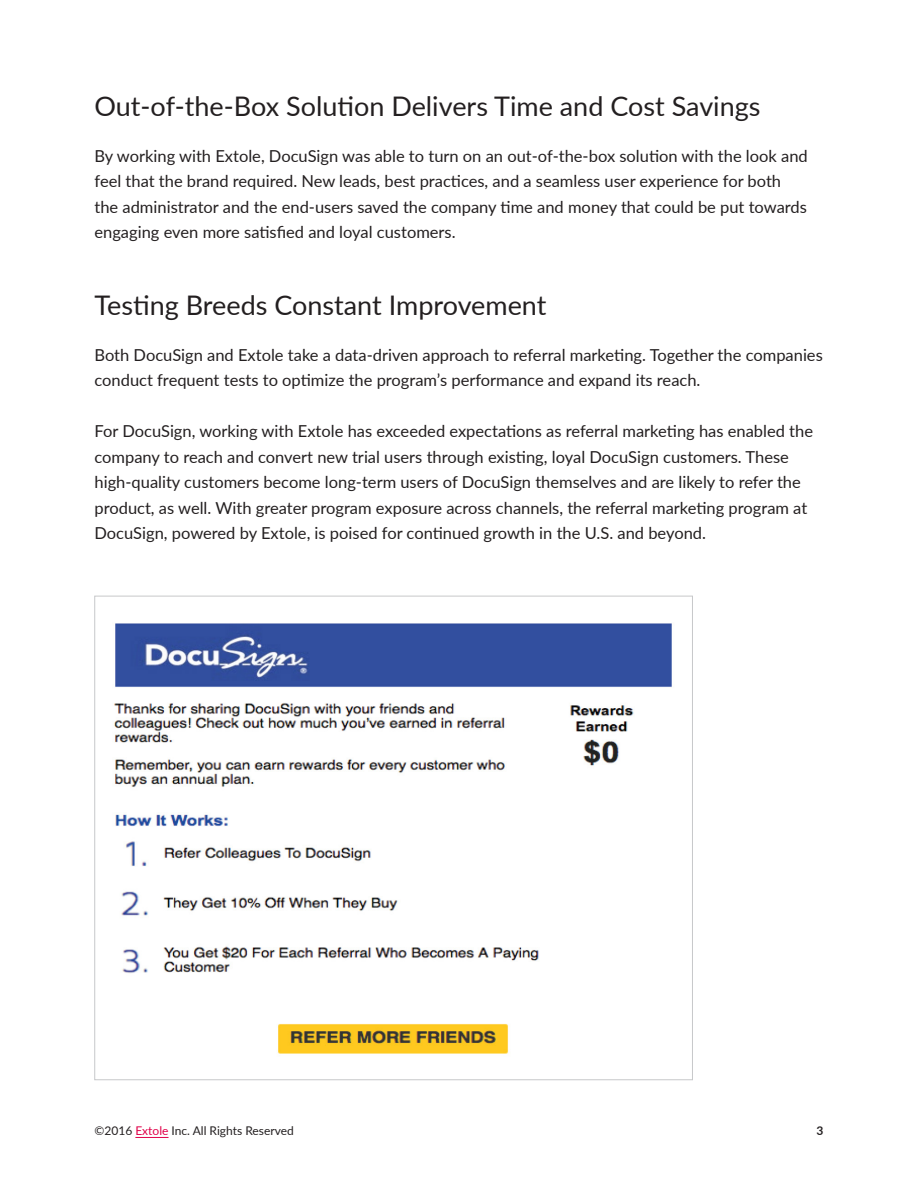
<style>
.page{position:relative;width:918px;height:1188px;background:#fff}
.page>*{position:absolute;margin:0;border:0;box-sizing:border-box;transform-origin:0 0}
.Headline_2{font:27px "Lato";color:#231f20}
.Body{font:16.5px/25.5px "Lato";color:#231f20}
.t1{font:12px "Lato";color:#231f20}
.t2{font:700 12px "Lato";color:#231f20}
.s1{color:#e00049}
</style>
<div class="page">
<hr style="left:135px;top:1137px;width:34px;height:1px;background:#e00049">
<img style="left:114px;top:623px;width:558px;height:431px">
<p class="Headline_2" style="left:94px;top:87px;width:668px">Out-of-the-Box Solution Delivers Time and Cost Savings</p>
<p class="Body" style="left:94px;top:143px;width:715px">By working with Extole, DocuSign was able to turn on an out-of-the-box solution with the look and feel that the brand required. New leads, best practices, and a seamless user experience for both the administrator and the end-users saved the company time and money that could be put towards engaging even more satisfied and loyal customers.</p>
<p class="Headline_2" style="left:94px;top:286px;width:454px">Testing Breeds Constant Improvement</p>
<p class="Body" style="left:94px;top:341px;width:730px">Both DocuSign and Extole take a data-driven approach to referral marketing. Together the companies conduct frequent tests to optimize the program’s performance and expand its reach.</p>
<p class="Body" style="left:94px;top:418px;width:720px">For DocuSign, working with Extole has exceeded expectations as referral marketing has enabled the company to reach and convert new trial users through existing, loyal DocuSign customers. These high-quality customers become long-term users of DocuSign themselves and are likely to refer the product, as well. With greater program exposure across channels, the referral marketing program at DocuSign, powered by Extole, is poised for continued growth in the U.S. and beyond.</p>
<p class="t1" style="left:94px;top:1122px;width:201px">©2016 <span class="s1">Extole</span> Inc. All Rights Reserved</p>
<p class="t2" style="left:817px;top:1121px;width:8px">3</p>
</div>
